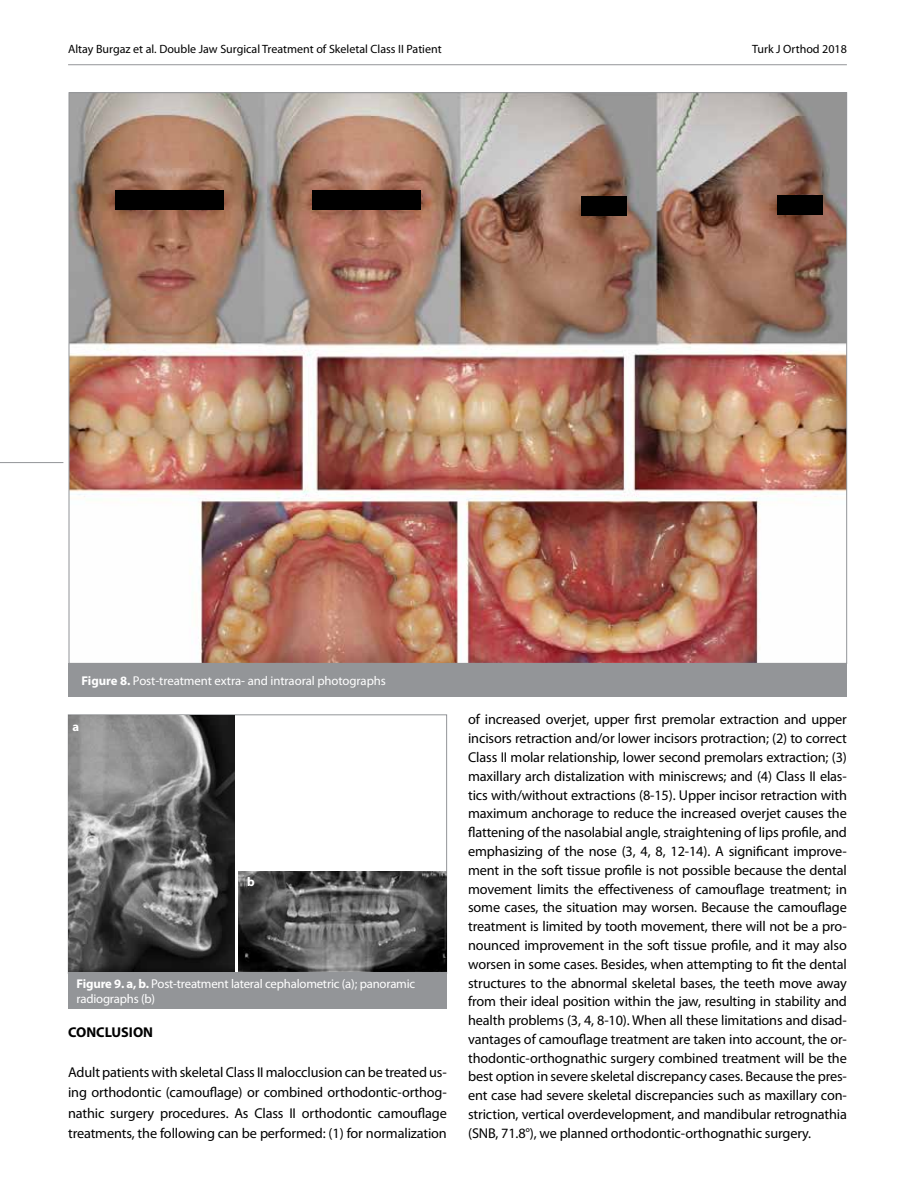
<style>
.page{position:relative;width:915px;height:1191px;background:#fff}
.page>*{position:absolute;margin:0;border:0;box-sizing:border-box;transform-origin:0 0}
.t1{font:14.25px/18.8px "Myriad Pro";letter-spacing:-.01em;color:#000;text-align:justify}
.t2{font:700 14.25px "Myriad Pro";color:#000}
.t3{font:12.75px/15.3px "Myriad Pro";letter-spacing:-.015em;color:#fff}
.t4{font:700 12.75px "Myriad Pro";color:#fff}
.t5{font:12px "Myriad Pro";color:#000}
.s1{font-weight:700}
</style>
<div class="page">
<hr style="left:68px;top:64px;width:778px;height:1px;background:#939598">
<hr style="left:0;top:462px;width:63px;height:1px;background:#939598">
<img style="left:71px;top:94px;width:773px;height:567px">
<div style="left:69px;top:663px;width:777px;height:34px;background:#939598"></div>
<img style="left:68px;top:715px;width:167px;height:257px">
<img style="left:239px;top:871px;width:207px;height:101px">
<div style="left:68px;top:972px;width:378px;height:37px;background:#939598"></div>
<div style="left:115px;top:190px;width:109px;height:20px;background:#000"></div>
<div style="left:312px;top:190px;width:109px;height:20px;background:#000"></div>
<div style="left:580px;top:196px;width:46px;height:20px;background:#000"></div>
<div style="left:776px;top:195px;width:46px;height:19px;background:#000"></div>
<p class="t5" style="left:68px;top:42px;width:375px">Altay Burgaz et al. Double Jaw Surgical Treatment of Skeletal Class II Patient</p>
<p class="t5" style="left:751px;top:42px;width:96px">Turk J Orthod 2018</p>
<p class="t3" style="left:81px;top:672px;width:306px"><span class="s1">Figure 8.</span> Post-treatment extra- and intraoral photographs</p>
<p class="t4" style="left:72px;top:719px;width:8px">a</p>
<p class="t4" style="left:247px;top:873px;width:9px">b</p>
<p class="t3" style="left:77px;top:976px;width:340px"><span class="s1">Figure 9. a, b.</span> Post-treatment lateral cephalometric (a); panoramic radiographs (b)</p>
<p class="t2" style="left:68px;top:1022px;width:86px">CONCLUSION</p>
<p class="t1" style="left:68px;top:1062px;width:380px;line-height:20.2px">Adult patients with skeletal Class II malocclusion can be treated us&shy;ing orthodontic (camouflage) or combined orthodontic-orthog&shy;nathic surgery procedures. As Class II orthodontic camouflage treatments, the following can be performed: (1) for normalization</p>
<p class="t1" style="left:468px;top:710px;width:380px">of increased overjet, upper first premolar extraction and upper incisors retraction and/or lower incisors protraction; (2) to correct Class II molar relationship, lower second premolars extraction; (3) maxillary arch distalization with miniscrews; and (4) Class II elas&shy;tics with/without extractions (8-15). Upper incisor retraction with maximum anchorage to reduce the increased overjet causes the flattening of the nasolabial angle, straightening of lips profile, and emphasizing of the nose (3, 4, 8, 12-14). A significant improve&shy;ment in the soft tissue profile is not possible because the dental movement limits the effectiveness of camouflage treatment; in some cases, the situation may worsen. Because the camouflage treatment is limited by tooth movement, there will not be a pro&shy;nounced improvement in the soft tissue profile, and it may also worsen in some cases. Besides, when attempting to fit the dental structures to the abnormal skeletal bases, the teeth move away from their ideal position within the jaw, resulting in stability and health problems (3, 4, 8-10). When all these limitations and disad&shy;vantages of camouflage treatment are taken into account, the or&shy;thodontic-orthognathic surgery combined treatment will be the best option in severe skeletal discrepancy cases. Because the pres&shy;ent case had severe skeletal discrepancies such as maxillary con&shy;striction, vertical overdevelopment, and mandibular retrognathia (SNB, 71.8°), we planned orthodontic-orthognathic surgery.</p>
</div>
